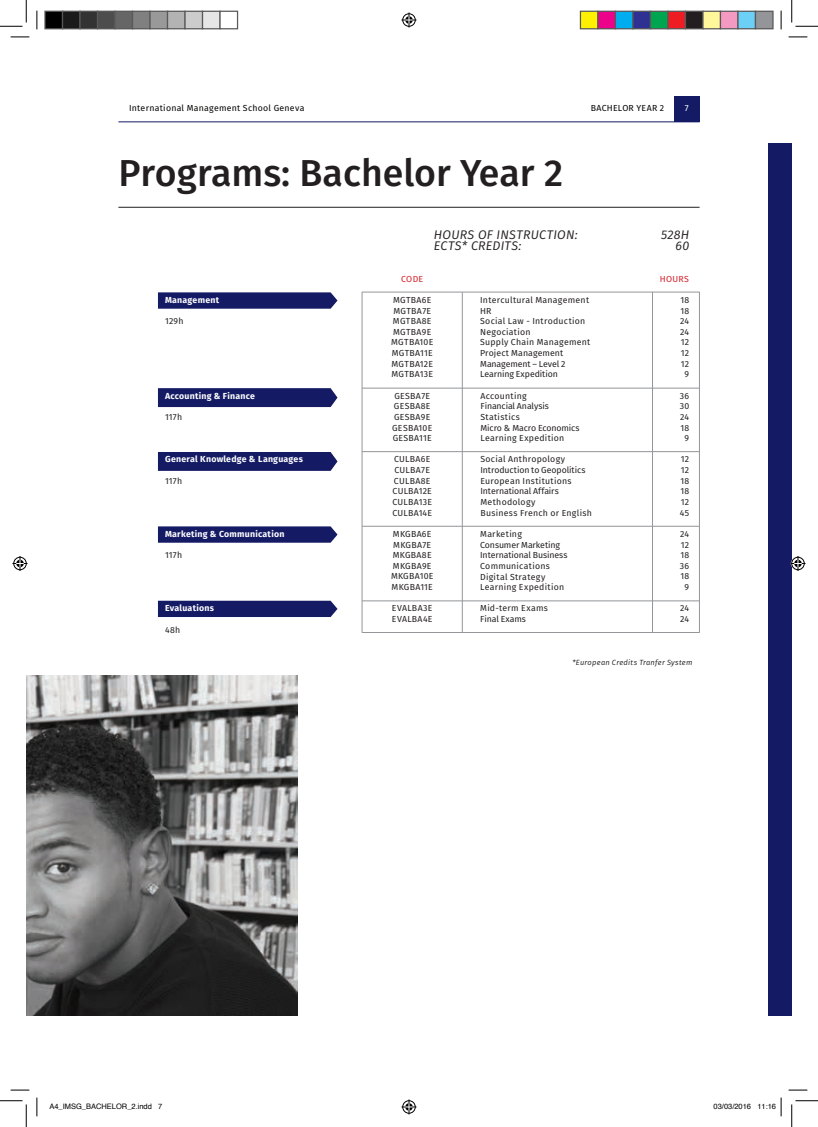
<style>
.page{position:relative;width:818px;height:1127px;background:#fff}
.page>*{position:absolute;margin:0;border:0;box-sizing:border-box;transform-origin:0 0}
.t1{font:500 37.5px "Fira Sans";color:#231f20}
.t2{font:italic 12.5px "Fira Sans";letter-spacing:.02em;color:#231f20}
.t3{font:8.75px/10.6px "Fira Sans";letter-spacing:.025em;color:#231f20}
.t4{font:700 8.75px "Fira Sans";letter-spacing:.025em;color:#fff}
.t5{font:8.75px/10.6px "Fira Sans";color:#231f20}
.t6{font:8.75px "Fira Sans";letter-spacing:.025em;color:#040503}
.t7{font:8.75px "Fira Sans";letter-spacing:.035em;color:#d5202a}
.t8{font:8.75px "Fira Sans";color:#fff}
.t9{font:7.5px "Helvetica";color:#000}
.t10{font:italic 7.5px "Fira Sans";letter-spacing:.035em;color:#231f20}
</style>
<div class="page">
<div style="left:768px;top:143px;width:24px;height:872px;background:#141b64"></div>
<img style="left:26px;top:675px;width:272px;height:340px">
<svg style="left:158px;top:292px;width:179px;height:16px;background:#1d236a"></svg>
<hr style="left:362px;top:292px;width:1px;height:340px;background:#939598">
<hr style="left:462px;top:292px;width:1px;height:340px;background:#939598">
<hr style="left:362px;top:600px;width:337px;height:1px;background:#939598">
<hr style="left:652px;top:292px;width:1px;height:340px;background:#939598">
<svg style="left:158px;top:526px;width:179px;height:16px;background:#1d246a"></svg>
<hr style="left:362px;top:388px;width:337px;height:1px;background:#939598">
<svg style="left:158px;top:600px;width:179px;height:17px;background:#21286d"></svg>
<hr style="left:362px;top:526px;width:337px;height:1px;background:#939598">
<hr style="left:699px;top:292px;width:1px;height:340px;background:#939598">
<hr style="left:362px;top:292px;width:337px;height:1px;background:#939598">
<svg style="left:158px;top:388px;width:179px;height:19px;background:#192067"></svg>
<svg style="left:158px;top:452px;width:179px;height:19px;background:#192067"></svg>
<hr style="left:362px;top:632px;width:337px;height:1px;background:#939598">
<hr style="left:362px;top:451px;width:337px;height:1px;background:#939598">
<hr style="left:118px;top:207px;width:581px;height:1px;background:#231f20">
<div style="left:674px;top:96px;width:26px;height:26px;background:#141b64"></div>
<hr style="left:118px;top:122px;width:581px;height:1px;background:#141b64">
<svg style="left:11px;top:36px;width:18px;height:2px"></svg>
<svg style="left:788px;top:36px;width:19px;height:2px"></svg>
<svg style="left:11px;top:1089px;width:18px;height:1px"></svg>
<svg style="left:788px;top:1089px;width:19px;height:1px"></svg>
<svg style="left:36px;top:11px;width:2px;height:18px"></svg>
<svg style="left:36px;top:1097px;width:2px;height:18px"></svg>
<svg style="left:780px;top:11px;width:2px;height:18px"></svg>
<svg style="left:0;top:0;width:27px;height:27px"></svg>
<svg style="left:0;top:1100px;width:27px;height:26px"></svg>
<svg style="left:791px;top:0;width:27px;height:27px"></svg>
<svg style="left:791px;top:1100px;width:27px;height:26px"></svg>
<svg style="left:401px;top:13px;width:15px;height:15px"></svg>
<svg style="left:401px;top:1099px;width:15px;height:15px"></svg>
<svg style="left:13px;top:556px;width:15px;height:15px"></svg>
<svg style="left:790px;top:556px;width:15px;height:15px"></svg>
<div style="left:45px;top:11px;width:18px;height:18px;background:#000"></div>
<div style="left:44px;top:11px;width:19px;height:18px;border:1px solid #595959"></div>
<div style="left:63px;top:11px;width:17px;height:18px;background:#1a1a1a"></div>
<div style="left:62px;top:11px;width:19px;height:18px;border:1px solid #595959"></div>
<div style="left:80px;top:11px;width:18px;height:18px;background:#333"></div>
<div style="left:79px;top:11px;width:19px;height:18px;border:1px solid #595959"></div>
<div style="left:98px;top:11px;width:17px;height:18px;background:#4d4d4d"></div>
<div style="left:97px;top:11px;width:19px;height:18px;border:1px solid #595959"></div>
<div style="left:115px;top:11px;width:18px;height:18px;background:#666"></div>
<div style="left:114px;top:11px;width:19px;height:18px;border:1px solid #595959"></div>
<div style="left:133px;top:11px;width:17px;height:18px;background:#808080"></div>
<div style="left:132px;top:11px;width:19px;height:18px;border:1px solid #595959"></div>
<div style="left:150px;top:11px;width:18px;height:18px;background:#999"></div>
<div style="left:149px;top:11px;width:19px;height:18px;border:1px solid #595959"></div>
<div style="left:168px;top:11px;width:17px;height:18px;background:#b3b3b3"></div>
<div style="left:167px;top:11px;width:19px;height:18px;border:1px solid #595959"></div>
<div style="left:185px;top:11px;width:18px;height:18px;background:#ccc"></div>
<div style="left:184px;top:11px;width:19px;height:18px;border:1px solid #595959"></div>
<div style="left:203px;top:11px;width:17px;height:18px;background:#e6e6e6"></div>
<div style="left:202px;top:11px;width:19px;height:18px;border:1px solid #595959"></div>
<div style="left:219px;top:11px;width:19px;height:18px;border:1px solid #595959"></div>
<div style="left:580px;top:11px;width:18px;height:18px;background:#fff101"></div>
<div style="left:580px;top:11px;width:18px;height:18px;border:1px solid #595959"></div>
<div style="left:598px;top:11px;width:17px;height:18px;background:#ed028c"></div>
<div style="left:597px;top:11px;width:19px;height:18px;border:1px solid #595959"></div>
<div style="left:615px;top:11px;width:18px;height:18px;background:#00aeef"></div>
<div style="left:615px;top:11px;width:18px;height:18px;border:1px solid #595959"></div>
<div style="left:633px;top:11px;width:17px;height:18px;background:#2e3092"></div>
<div style="left:632px;top:11px;width:19px;height:18px;border:1px solid #595959"></div>
<div style="left:650px;top:11px;width:18px;height:18px;background:#00a54f"></div>
<div style="left:650px;top:11px;width:18px;height:18px;border:1px solid #595959"></div>
<div style="left:668px;top:11px;width:17px;height:18px;background:#ee1d23"></div>
<div style="left:667px;top:11px;width:19px;height:18px;border:1px solid #595959"></div>
<div style="left:685px;top:11px;width:18px;height:18px;background:#231f20"></div>
<div style="left:685px;top:11px;width:18px;height:18px;border:1px solid #595959"></div>
<div style="left:703px;top:11px;width:17px;height:18px;background:#fff79a"></div>
<div style="left:702px;top:11px;width:19px;height:18px;border:1px solid #595959"></div>
<div style="left:720px;top:11px;width:18px;height:18px;background:#f499c2"></div>
<div style="left:720px;top:11px;width:18px;height:18px;border:1px solid #595959"></div>
<div style="left:738px;top:11px;width:17px;height:18px;background:#6bcff6"></div>
<div style="left:737px;top:11px;width:19px;height:18px;border:1px solid #595959"></div>
<div style="left:755px;top:11px;width:18px;height:18px;background:#939598"></div>
<div style="left:755px;top:11px;width:18px;height:18px;border:1px solid #595959"></div>
<svg style="left:780px;top:1097px;width:2px;height:18px"></svg>
<p class="t6" style="left:129px;top:102px;width:177px">International Management School Geneva</p>
<p class="t6" style="left:591px;top:102px;width:75px">BACHELOR YEAR 2</p>
<p class="t8" style="left:685px;top:102px;width:5px">7</p>
<h1 class="t1" style="left:118px;top:143px;width:446px">Programs: Bachelor Year 2</h1>
<p class="t4" style="left:165px;top:292px;width:56px">Management</p>
<p class="t3" style="left:165px;top:315px;width:20px">129h</p>
<p class="t4" style="left:165px;top:388px;width:91px">Accounting &amp; Finance</p>
<p class="t3" style="left:165px;top:411px;width:19px">117h</p>
<p class="t4" style="left:165px;top:452px;width:139px">General Knowledge &amp; Languages</p>
<p class="t3" style="left:165px;top:475px;width:19px">117h</p>
<p class="t4" style="left:165px;top:526px;width:121px">Marketing &amp; Communication</p>
<p class="t3" style="left:165px;top:549px;width:19px">117h</p>
<p class="t4" style="left:165px;top:601px;width:50px">Evaluations</p>
<p class="t3" style="left:165px;top:624px;width:17px">48h</p>
<h2 class="t2" style="left:434px;top:225px;width:145px">HOURS OF INSTRUCTION:</h2>
<h2 class="t2" style="left:661px;top:225px;width:29px">528H</h2>
<h2 class="t2" style="left:434px;top:236px;width:89px">ECTS* CREDITS:</h2>
<h2 class="t2" style="left:676px;top:236px;width:15px">60</h2>
<p class="t7" style="left:401px;top:272px;width:24px">CODE</p>
<p class="t7" style="left:660px;top:272px;width:31px">HOURS</p>
<p class="t3" style="left:391px;top:294px;width:44px">MGTBA6E<br>MGTBA7E<br>MGTBA8E<br>MGTBA9E<br>MGTBA10E<br>MGTBA11E<br>MGTBA12E<br>MGTBA13E</p>
<p class="t3" style="left:480px;top:294px;width:112px">Intercultural Management<br>HR<br>Social Law - Introduction<br>Negociation<br>Supply Chain Management<br>Project Management<br>Management – Level 2<br>Learning Expedition</p>
<p class="t3" style="left:680px;top:294px;width:11px;text-align:center">18<br>18<br>24<br>24<br>12<br>12<br>12<br>9</p>
<p class="t3" style="left:392px;top:390px;width:42px">GESBA7E<br>GESBA8E<br>GESBA9E<br>GESBA10E<br>GESBA11E</p>
<p class="t5" style="left:480px;top:390px;width:101px">Accounting<br>Financial Analysis<br>Statistics<br>Micro &amp; Macro Economics<br>Learning Expedition</p>
<p class="t3" style="left:680px;top:390px;width:11px;text-align:center">36<br>30<br>24<br>18<br>9</p>
<p class="t3" style="left:392px;top:454px;width:41px">CULBA6E<br>CULBA7E<br>CULBA8E<br>CULBA12E<br>CULBA13E<br>CULBA14E</p>
<p class="t3" style="left:480px;top:454px;width:113px">Social Anthropology<br>Introduction to Geopolitics<br>European Institutions<br>International Affairs<br>Methodology<br>Business French or English</p>
<p class="t3" style="left:680px;top:454px;width:11px;text-align:justify">12<br>12<br>18<br>18<br>12<br>45</p>
<p class="t3" style="left:391px;top:528px;width:44px">MKGBA6E<br>MKGBA7E<br>MKGBA8E<br>MKGBA9E<br>MKGBA10E<br>MKGBA11E</p>
<p class="t3" style="left:480px;top:528px;width:89px">Marketing<br>Consumer Marketing<br>International Business<br>Communications<br>Digital Strategy<br>Learning Expedition</p>
<p class="t3" style="left:392px;top:602px;width:42px">EVALBA3E<br>EVALBA4E</p>
<p class="t3" style="left:480px;top:602px;width:69px">Mid-term Exams<br>Final Exams</p>
<p class="t3" style="left:680px;top:528px;width:11px;text-align:center">24<br>12<br>18<br>36<br>18<br>9</p>
<p class="t3" style="left:680px;top:602px;width:11px">24<br>24</p>
<p class="t10" style="left:572px;top:656px;width:122px">*European Credits Tranfer System</p>
<p class="t9" style="left:49px;top:1100px;width:114px">A4_IMSG_BACHELOR_2.indd 7</p>
<p class="t9" style="left:713px;top:1100px;width:64px">03/03/2016 11:16</p>
</div>
